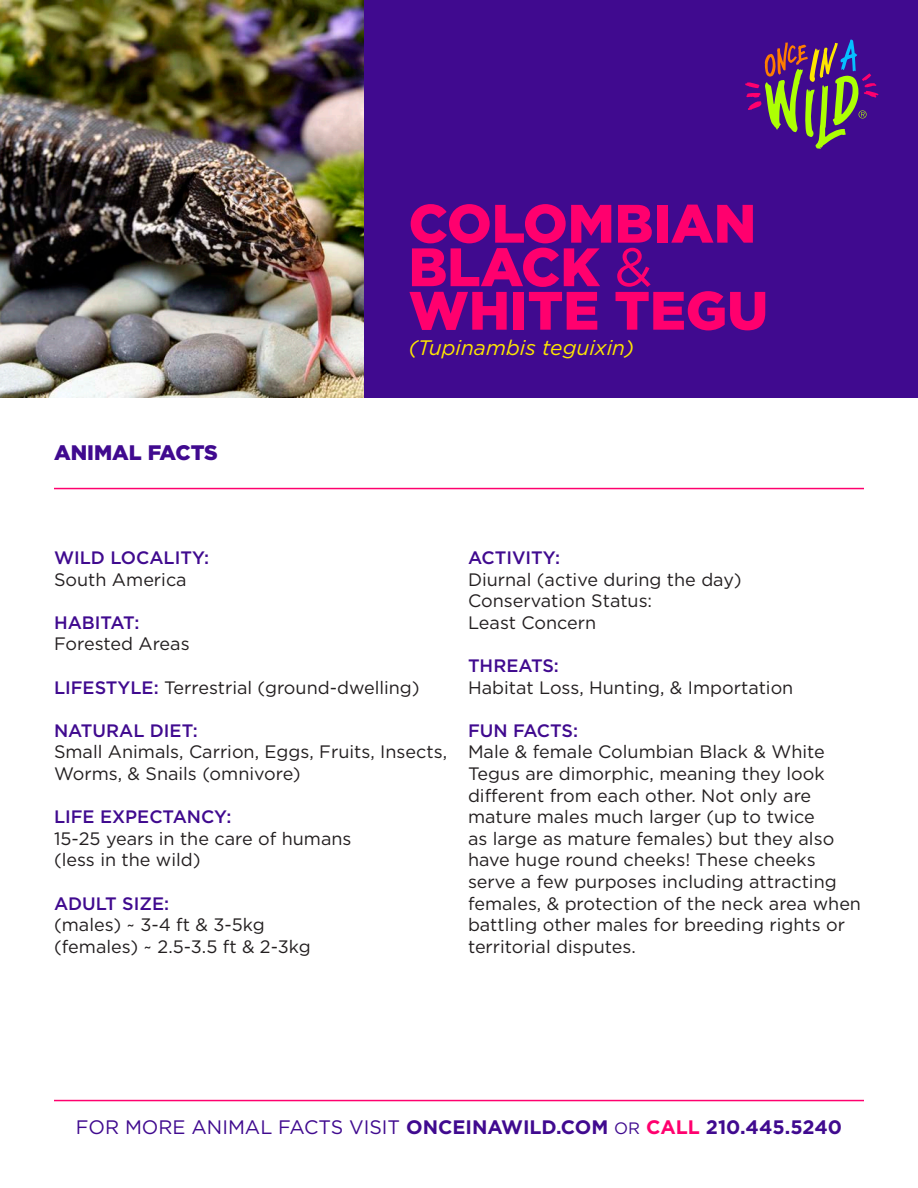
<style>
.page{position:relative;width:918px;height:1188px;background:#fff}
.page>*{position:absolute;margin:0;border:0;box-sizing:border-box;transform-origin:0 0}
.t1{font:900 54px/43.5px "Gotham";color:#ff006e}
.t2{font:italic 21px "Gotham";color:#ffe600}
.t3{font:900 21px "Gotham";color:#400a8f}
.t4{font:700 19.5px "Gotham";color:#400a8f}
.t5{font:18px/21.6px "Gotham";color:#231f20}
.t6{font:500 18px "Gotham";color:#400a8f}
.s1{font-weight:400}
.s2{font-weight:500;color:#400a8f}
.s3{font-weight:400;font-size:16.5px}
.s4{color:#ff006e}
</style>
<div class="page">
<hr style="left:54px;top:1100px;width:810px;height:1px;background:#ff006e">
<hr style="left:54px;top:488px;width:810px;height:1px;background:#ff006e">
<div style="left:0;top:0;width:918px;height:398px;background:#400a8f"></div>
<svg style="left:745px;top:40px;width:134px;height:109px"></svg>
<img style="left:0;top:0;width:364px;height:398px">
<p class="t3" style="left:54px;top:441px;width:165px">ANIMAL FACTS</p>
<p class="t1" style="left:409px;top:200px;width:361px">COLOMBIAN<br>BLACK <span class="s1">&amp;<br></span>WHITE TEGU</p>
<p class="t2" style="left:409px;top:336px;width:227px">(Tupinambis teguixin)</p>
<p class="t6" style="left:54px;top:547px;width:157px">WILD LOCALITY:</p>
<p class="t5" style="left:54px;top:568px;width:134px">South America</p>
<p class="t6" style="left:54px;top:612px;width:87px">HABITAT:</p>
<p class="t5" style="left:54px;top:633px;width:137px">Forested Areas</p>
<p class="t5" style="left:54px;top:676px;width:367px"><span class="s2">LIFESTYLE:</span> Terrestrial (ground-dwelling)</p>
<p class="t6" style="left:54px;top:720px;width:146px">NATURAL DIET:</p>
<p class="t5" style="left:54px;top:741px;width:395px">Small Animals, Carrion, Eggs, Fruits, Insects,<br>Worms, &amp; Snails (omnivore)</p>
<p class="t6" style="left:54px;top:807px;width:179px">LIFE EXPECTANCY:</p>
<p class="t5" style="left:54px;top:827px;width:299px">15-25 years in the care of humans (less in the wild)</p>
<p class="t6" style="left:54px;top:893px;width:117px">ADULT SIZE:</p>
<p class="t5" style="left:54px;top:914px;width:258px">(males) ~ 3-4 ft &amp; 3-5kg (females) ~ 2.5-3.5 ft &amp; 2-3kg</p>
<p class="t6" style="left:468px;top:547px;width:94px">ACTIVITY:</p>
<p class="t5" style="left:468px;top:568px;width:275px">Diurnal (active during the day)</p>
<p class="t5" style="left:468px;top:590px;width:186px">Conservation Status:</p>
<p class="t5" style="left:468px;top:611px;width:130px">Least Concern</p>
<p class="t6" style="left:468px;top:655px;width:92px">THREATS:</p>
<p class="t5" style="left:468px;top:676px;width:327px">Habitat Loss, Hunting, &amp; Importation</p>
<p class="t6" style="left:468px;top:720px;width:112px">FUN FACTS:</p>
<p class="t5" style="left:468px;top:741px;width:358px">Male &amp; female Columbian Black &amp; White Tegus are dimorphic, meaning they look different from each other. Not only are mature males much larger (up to twice</p>
<p class="t5" style="left:468px;top:827px;width:395px">as large as mature females) but they also have huge round cheeks! These cheeks serve a few purposes including attracting females, &amp; protection of the neck area when battling other males for breeding rights or territorial disputes.</p>
<p class="t4" style="left:76px;top:1116px;width:768px"><span class="s1">FOR MORE ANIMAL FACTS VISIT</span> ONCEINAWILD.COM <span class="s3">OR</span> <span class="s4">CALL</span> 210.445.5240</p>
</div>
